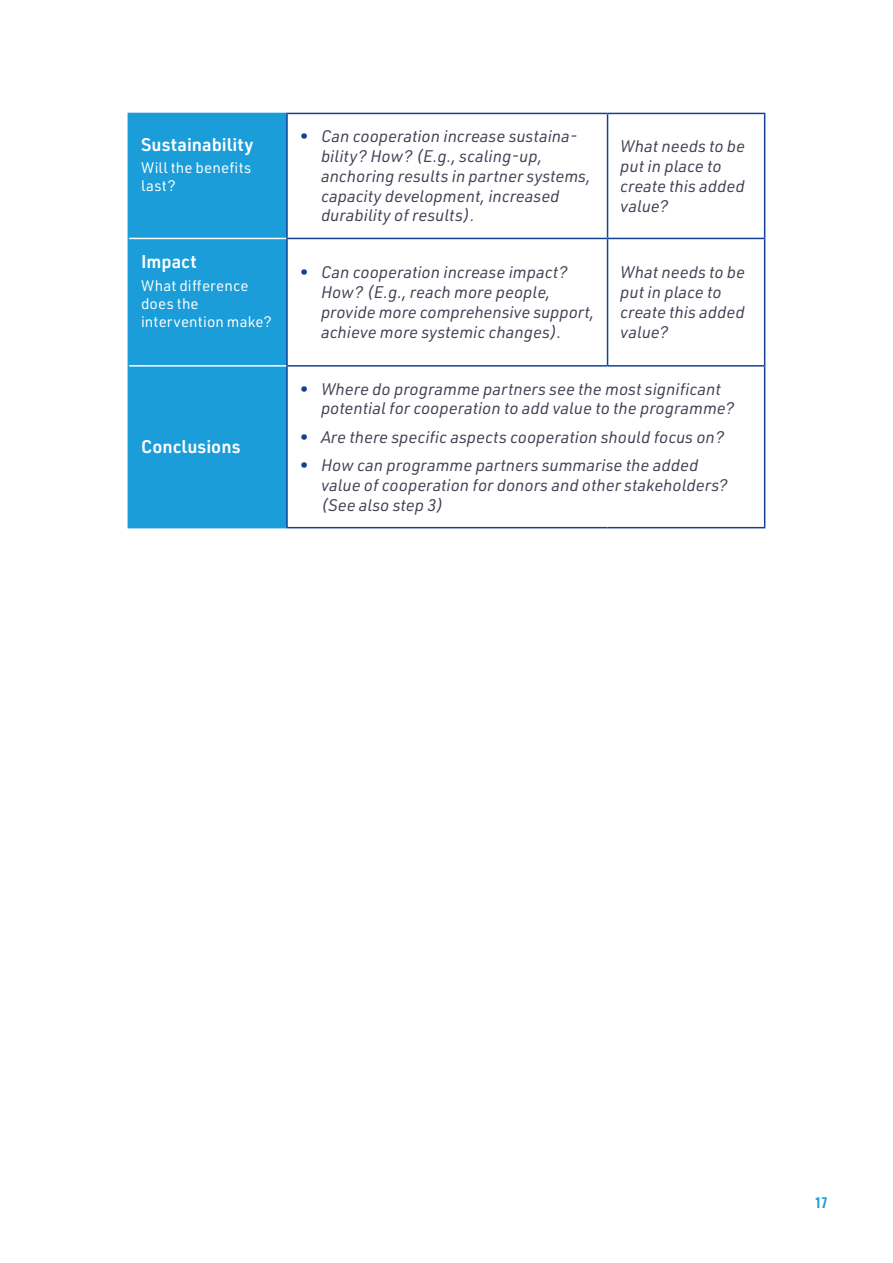
<style>
.page{position:relative;width:893px;height:1263px;background:#fff}
.page>*{position:absolute;margin:0;border:0;box-sizing:border-box;transform-origin:0 0}
.t1{font:600 18px "URWDIN";letter-spacing:.005em;color:#fff}
.t2{font:italic 16.5px/19.8px "URWDIN";color:#404253}
.t3{font:15px/18px "URWDIN";letter-spacing:.01em;color:#fff}
.t4{font:700 15px "URWDIN Cond";color:#1b9dd9}
.s1{color:#154194}
</style>
<div class="page">
<div style="left:129px;top:114px;width:157px;height:413px;background:#1b9dd9"></div>
<hr style="left:286px;top:113px;width:322px;height:1px;background:#154194">
<hr style="left:608px;top:113px;width:157px;height:1px;background:#154194">
<hr style="left:607px;top:114px;width:1px;height:124px;background:#154194">
<hr style="left:764px;top:114px;width:1px;height:124px;background:#154194">
<hr style="left:286px;top:238px;width:322px;height:1px;background:#154194">
<hr style="left:608px;top:238px;width:157px;height:1px;background:#154194">
<hr style="left:607px;top:239px;width:1px;height:126px;background:#154194">
<hr style="left:764px;top:239px;width:1px;height:126px;background:#154194">
<hr style="left:286px;top:365px;width:322px;height:2px;background:#154194">
<hr style="left:608px;top:365px;width:157px;height:2px;background:#154194">
<hr style="left:764px;top:367px;width:1px;height:160px;background:#154194">
<hr style="left:286px;top:527px;width:322px;height:1px;background:#154194">
<hr style="left:608px;top:527px;width:157px;height:1px;background:#154194">
<hr style="left:129px;top:238px;width:157px;height:1px;background:#fff">
<hr style="left:129px;top:365px;width:157px;height:2px;background:#fff">
<hr style="left:128px;top:527px;width:158px;height:1px;background:#1b9dd9">
<hr style="left:128px;top:113px;width:158px;height:1px;background:#1b9dd9">
<hr style="left:128px;top:114px;width:1px;height:124px;background:#1b9dd9">
<hr style="left:128px;top:238px;width:1px;height:128px;background:#1b9dd9">
<hr style="left:128px;top:366px;width:1px;height:161px;background:#1b9dd9">
<hr style="left:286px;top:114px;width:2px;height:124px;background:#154194">
<hr style="left:286px;top:239px;width:2px;height:126px;background:#154194">
<hr style="left:286px;top:367px;width:2px;height:160px;background:#154194">
<p class="t1" style="left:141px;top:132px;width:114px">Sustainability</p>
<p class="t3" style="left:141px;top:159px;width:112px">Will the benefits last?</p>
<p class="t1" style="left:141px;top:250px;width:57px">Impact</p>
<p class="t3" style="left:141px;top:276px;width:132px">What difference does the intervention make?</p>
<p class="t1" style="left:141px;top:434px;width:101px">Conclusions</p>
<p class="t2" style="left:321px;top:126px;width:271px;text-indent:-21px"><span class="s1">•</span> Can cooperation increase sustaina&shy;bility? How? (E.g., scaling-up, anchoring results in partner systems, capacity development, increased durability of results).</p>
<p class="t2" style="left:620px;top:136px;width:126px">What needs to be put in place to create this added value?</p>
<p class="t2" style="left:321px;top:262px;width:275px;text-indent:-21px"><span class="s1">•</span> Can cooperation increase impact?<br>How? (E.g., reach more people, provide more comprehensive support, achieve more systemic changes).</p>
<p class="t2" style="left:620px;top:262px;width:126px">What needs to be put in place to create this added value?</p>
<p class="t2" style="left:321px;top:378px;width:415px;text-indent:-21px"><span class="s1">•</span> Where do programme partners see the most significant potential for cooperation to add value to the programme?</p>
<p class="t2" style="left:300px;top:426px;width:426px"><span class="s1">•</span> Are there specific aspects cooperation should focus on?</p>
<p class="t2" style="left:321px;top:455px;width:408px;text-indent:-21px"><span class="s1">•</span> How can programme partners summarise the added value of cooperation for donors and other stakeholders? (See also step 3)</p>
<p class="t4" style="left:815px;top:1192px;width:14px">17</p>
</div>
